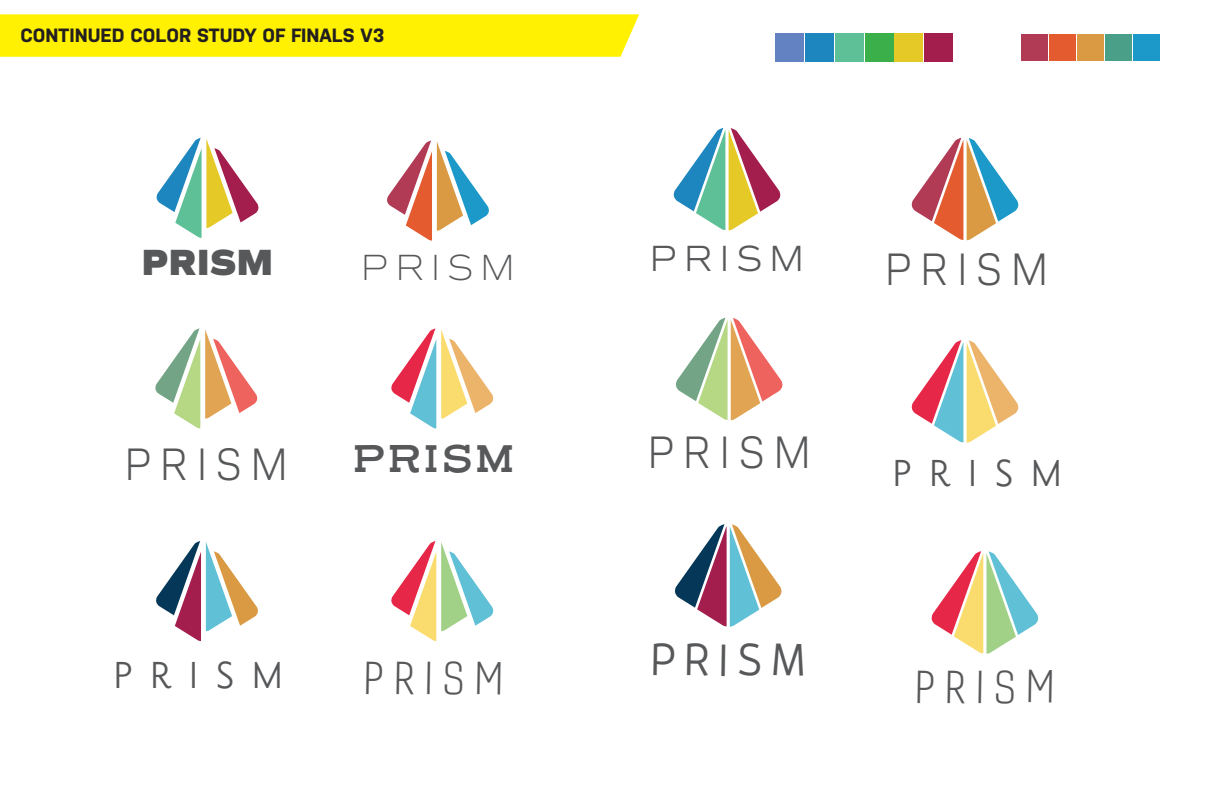
<style>
.page{position:relative;width:1224px;height:792px;background:#fff}
.page>*{position:absolute;margin:0;border:0;box-sizing:border-box;transform-origin:0 0}
.t1{font:300 46.3px "Bio Sans";letter-spacing:.2em;color:#57585a;scale:.96 1}
.t2{font:45.9px "Priori Sans OT";letter-spacing:.4em;color:#57585a;scale:.96 1}
.t3{font:45px "Gineso Nor Lig";color:#57585a;scale:.96 1}
.t4{font:500 45px "Enzo OT";color:#57585a;scale:.96 1}
.t5{font:600 38.7px "Henderson Slab Basic";letter-spacing:.025em;color:#57585a;scale:.96 1}
.t6{font:800 37px "Commuters Sans";color:#57585a;scale:.96 1}
.t7{font:200 37px "Commuters Sans";letter-spacing:.2em;color:#57585a;scale:.96 1}
.t8{font:300 37px "Commuters Sans";letter-spacing:.2em;color:#57585a;scale:.96 1}
.t9{font:700 19.2px "Nudista";color:#231f20}
</style>
<div class="page">
<div style="left:0;top:14px;width:639px;height:43px;background:#fff101"></div>
<svg style="left:156px;top:138px;width:103px;height:100px"></svg>
<svg style="left:387px;top:141px;width:102px;height:100px"></svg>
<svg style="left:155px;top:328px;width:102px;height:101px"></svg>
<svg style="left:391px;top:328px;width:102px;height:101px"></svg>
<svg style="left:156px;top:541px;width:102px;height:100px"></svg>
<svg style="left:391px;top:541px;width:102px;height:100px"></svg>
<svg style="left:674px;top:128px;width:107px;height:102px"></svg>
<svg style="left:676px;top:318px;width:107px;height:102px"></svg>
<svg style="left:912px;top:138px;width:107px;height:102px"></svg>
<svg style="left:675px;top:524px;width:107px;height:103px"></svg>
<svg style="left:931px;top:551px;width:107px;height:103px"></svg>
<svg style="left:912px;top:340px;width:107px;height:103px"></svg>
<div style="left:775px;top:33px;width:29px;height:29px;background:#6282c1"></div>
<div style="left:805px;top:33px;width:29px;height:29px;background:#1e86be"></div>
<div style="left:835px;top:33px;width:28px;height:29px;background:#5dc096"></div>
<div style="left:865px;top:33px;width:28px;height:29px;background:#3baf49"></div>
<div style="left:895px;top:33px;width:28px;height:29px;background:#e5c927"></div>
<div style="left:925px;top:33px;width:28px;height:29px;background:#a31d4d"></div>
<div style="left:1021px;top:34px;width:27px;height:27px;background:#b13a55"></div>
<div style="left:1049px;top:34px;width:27px;height:27px;background:#e35b2f"></div>
<div style="left:1077px;top:34px;width:27px;height:27px;background:#d99a43"></div>
<div style="left:1105px;top:34px;width:27px;height:27px;background:#4a9f88"></div>
<div style="left:1133px;top:34px;width:27px;height:27px;background:#1c99c8"></div>
<p class="t9" style="left:21px;top:24px;width:366px">CONTINUED COLOR STUDY OF FINALS V3</p>
<h3 class="t6" style="left:142px;top:239px;width:139px">PRISM</h3>
<h3 class="t7" style="left:361px;top:246px;width:161px">PRISM</h3>
<h3 class="t8" style="left:650px;top:236px;width:162px">PRISM</h3>
<h1 class="t1" style="left:124px;top:431px;width:173px">PRISM</h1>
<h3 class="t5" style="left:352px;top:434px;width:172px">PRISM</h3>
<h2 class="t2" style="left:114px;top:655px;width:178px">PRISM</h2>
<h3 class="t3" style="left:364px;top:650px;width:148px;rotate:1deg">PRISM</h3>
<h1 class="t1" style="left:647px;top:419px;width:173px">PRISM</h1>
<h3 class="t4" style="left:651px;top:632px;width:163px;rotate:1deg">PRISM</h3>
<h1 class="t1" style="left:884px;top:235px;width:173px">PRISM</h1>
<h2 class="t2" style="left:893px;top:453px;width:178px">PRISM</h2>
<h3 class="t3" style="left:915px;top:659px;width:148px;rotate:1deg">PRISM</h3>
</div>
